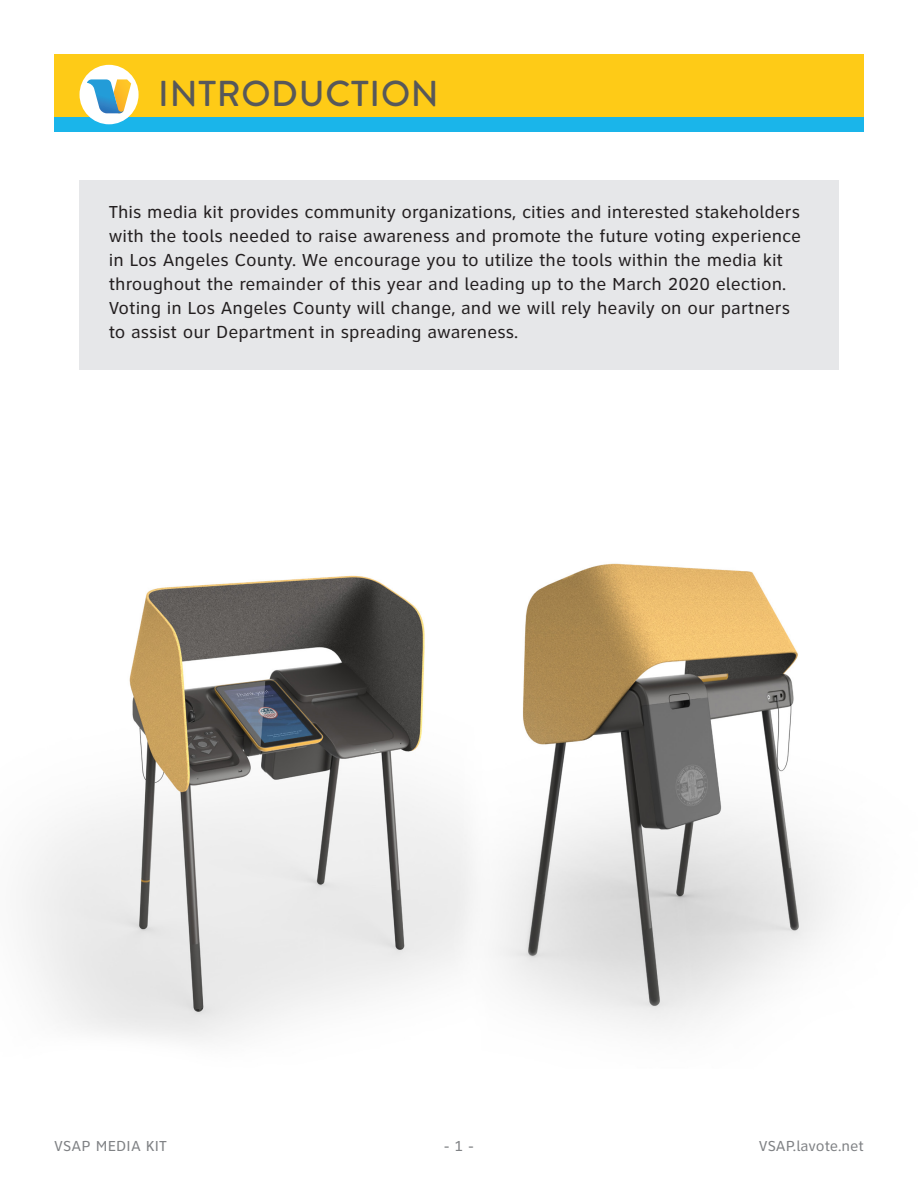
<style>
.page{position:relative;width:918px;height:1188px;background:#fff}
.page>*{position:absolute;margin:0;border:0;box-sizing:border-box;transform-origin:0 0}
.t1{font:500 36px "Brandon Grotesque";letter-spacing:.02em;color:#57585a}
.t2{font:18px/24px "Clearview Text";color:#231f20}
.t3{font:15px "Clearview Text";color:#808285}
</style>
<div class="page">
<div style="left:54px;top:117px;width:810px;height:14px;background:#1ab5ea"></div>
<div style="left:54px;top:54px;width:810px;height:63px;background:#fecb17"></div>
<div style="left:80px;top:65px;width:59px;height:59px;background:#fff;border-radius:50%"></div>
<svg style="left:87px;top:79px;width:44px;height:34px"></svg>
<div style="left:80px;top:180px;width:759px;height:190px;background:#e6e7e9"></div>
<img style="left:26px;top:563px;width:809px;height:478px">
<p class="t1" style="left:158px;top:68px;width:282px">INTRODUCTION</p>
<p class="t2" style="left:109px;top:200px;width:694px">This media kit provides community organizations, cities and interested stakeholders with the tools needed to raise awareness and promote the future voting experience in Los Angeles County. We encourage you to utilize the tools within the media kit throughout the remainder of this year and leading up to the March 2020 election.<br>Voting in Los Angeles County will change, and we will rely heavily on our partners to assist our Department in spreading awareness.</p>
<p class="t3" style="left:54px;top:1138px;width:115px">VSAP MEDIA KIT</p>
<p class="t3" style="left:444px;top:1138px;width:32px">- 1 -</p>
<p class="t3" style="left:759px;top:1138px;width:107px">VSAP.lavote.net</p>
</div>
